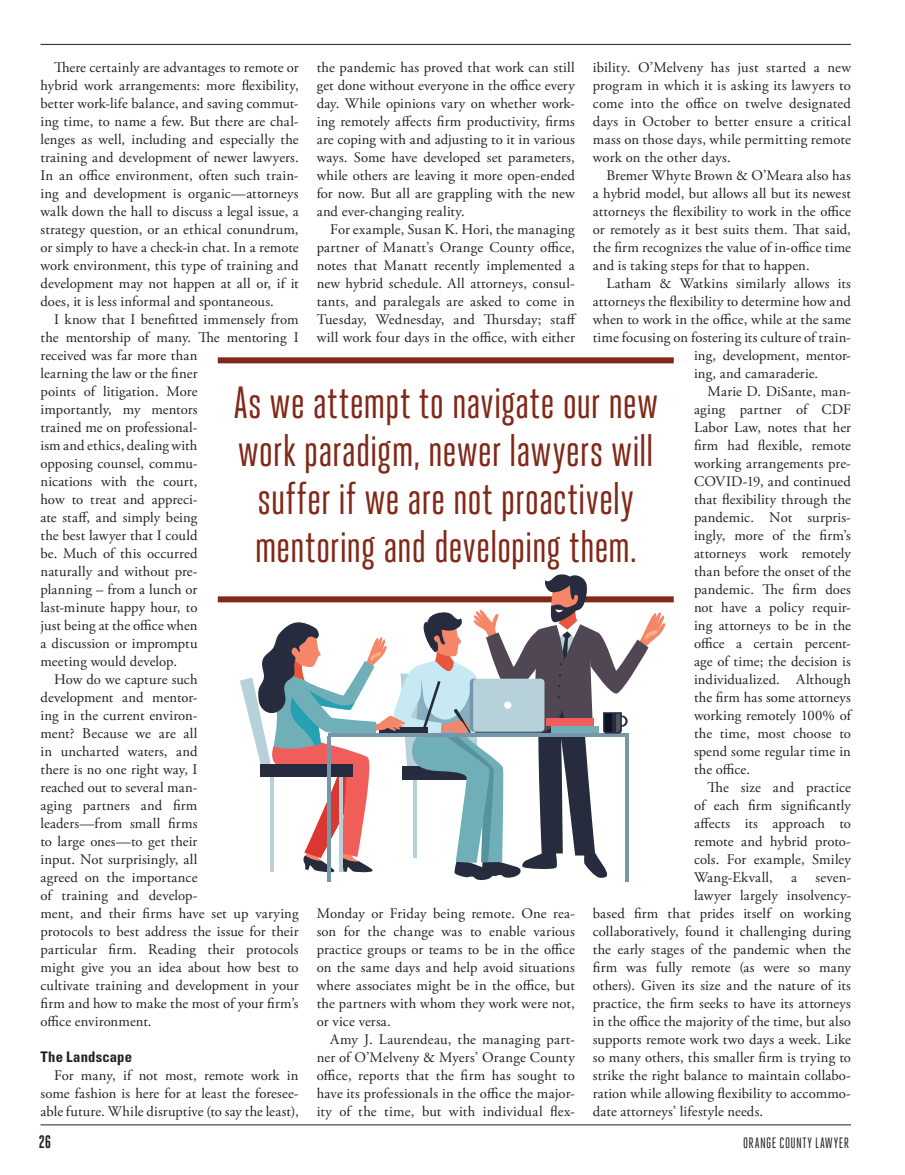
<style>
.page{position:relative;width:905px;height:1175px;background:#fff}
.page>*{position:absolute;margin:0;border:0;box-sizing:border-box;transform-origin:0 0}
.Pull_Quote{font:45px/48px "Heroic Condensed";letter-spacing:-.005em;color:#822819;text-align:center}
.t1{font:700 18px "Heroic Condensed";color:#231f20}
.t2{font:15px "Heroic Condensed";letter-spacing:.035em;color:#231f20}
.t3{font:14.7px/18px "Adobe Garamond Pro";letter-spacing:.01em;color:#231f20;text-align:justify}
.t4{font:700 condensed 14.7px "Univers LT Std";letter-spacing:.01em;color:#231f20}
</style>
<div class="page">
<hr style="left:40px;top:1124px;width:811px;height:1px;background:#231f20">
<hr style="left:40px;top:44px;width:810px;height:1px;background:#231f20">
<div style="left:218px;top:596px;width:455px;height:6px;background:#822819"></div>
<div style="left:218px;top:357px;width:455px;height:6px;background:#822819"></div>
<svg style="left:240px;top:574px;width:426px;height:307px"></svg>
<p class="t3" style="left:40px;top:59px;width:260px;text-indent:14px">There certainly are advantages to remote or hybrid work arrangements: more flexibility, better work-life balance, and saving commut&shy;ing time, to name a few. But there are chal&shy;lenges as well, including and especially the training and development of newer lawyers.<br>In an office environment, often such train&shy;ing and development is organic—attorneys walk down the hall to discuss a legal issue, a strategy question, or an ethical conundrum, or simply to have a check-in chat. In a remote work environment, this type of training and development may not happen at all or, if it does, it is less informal and spontaneous.</p>
<p class="t3" style="left:40px;top:311px;width:260px;text-align:left;text-indent:14px">I know that I benefitted immensely from the mentorship of many. The mentoring I received was far more than<br>learning the law or the finer<br>points of litigation. More<br>importantly, my mentors<br>trained me on professional-<br>ism and ethics, dealing with<br>opposing counsel, commu-<br>nications with the court,<br>how to treat and appreci-<br>ate staff, and simply being<br>the best lawyer that I could<br>be. Much of this occurred<br>naturally and without pre-<br>planning – from a lunch or<br>last-minute happy hour, to<br>just being at the office when<br>a discussion or impromptu<br>meeting would develop.</p>
<p class="t3" style="left:40px;top:671px;width:260px;text-align:left;text-indent:14px">How do we capture such<br>development and mentor-<br>ing in the current environ-<br>ment? Because we are all<br>in uncharted waters, and<br>there is no one right way, I<br>reached out to several man-<br>aging partners and firm<br>leaders—from small firms<br>to large ones—to get their<br>input. Not surprisingly, all<br>agreed on the importance<br>of training and develop-<br>ment, and their firms have set up varying protocols to best address the issue for their particular firm. Reading their protocols might give you an idea about how best to cultivate training and development in your firm and how to make the most of your firm’s office environment.</p>
<p class="t4" style="left:40px;top:1048px;width:93px">The Landscape</p>
<p class="t3" style="left:40px;top:1067px;width:260px;text-indent:14px">For many, if not most, remote work in some fashion is here for at least the foresee&shy;able future. While disruptive (to say the least),</p>
<p class="t3" style="left:317px;top:59px;width:260px">the pandemic has proved that work can still get done without everyone in the office every day. While opinions vary on whether work&shy;ing remotely affects firm productivity, firms are coping with and adjusting to it in various ways. Some have developed set parameters, while others are leaving it more open-ended for now. But all are grappling with the new and ever-changing reality.</p>
<p class="t3" style="left:317px;top:221px;width:261px;text-indent:14px">For example, Susan K. Hori, the managing partner of Manatt’s Orange County office, notes that Manatt recently implemented a new hybrid schedule. All attorneys, consul&shy;tants, and paralegals are asked to come in Tuesday, Wednesday, and Thursday; staff will work four days in the office, with either</p>
<p class="t3" style="left:593px;top:59px;width:260px">ibility. O’Melveny has just started a new program in which it is asking its lawyers to come into the office on twelve designated days in October to better ensure a critical mass on those days, while permitting remote work on the other days.</p>
<p class="t3" style="left:593px;top:167px;width:260px;text-indent:14px">Bremer Whyte Brown &amp; O’Meara also has a hybrid model, but allows all but its newest attorneys the flexibility to work in the office or remotely as it best suits them. That said, the firm recognizes the value of in-office time and is taking steps for that to happen.</p>
<p class="t3" style="left:606px;top:275px;width:246px">Latham &amp; Watkins similarly allows its</p>
<p class="t3" style="left:593px;top:293px;width:259px">attorneys the flexibility to determine how and</p>
<p class="t3" style="left:593px;top:311px;width:259px">when to work in the office, while at the same</p>
<p class="t3" style="left:593px;top:329px;width:260px">time focusing on fostering its culture of train-</p>
<p class="t3" style="left:694px;top:347px;width:158px">ing, development, mentor-</p>
<p class="t3" style="left:694px;top:365px;width:126px">ing, and camaraderie.</p>
<p class="t3" style="left:694px;top:383px;width:158px;text-indent:14px">Marie D. DiSante, man&shy;aging partner of CDF Labor Law, notes that her firm had flexible, remote working arrangements pre-COVID-19, and continued that flexibility through the pandemic. Not surpris&shy;ingly, more of the firm’s attorneys work remotely than before the onset of the pandemic. The firm does not have a policy requir&shy;ing attorneys to be in the office a certain percent&shy;age of time; the decision is individualized. Although the firm has some attorneys working remotely 100% of the time, most choose to spend some regular time in the office.</p>
<p class="t3" style="left:694px;top:779px;width:158px;text-indent:14px">The size and practice of each firm significantly affects its approach to remote and hybrid proto&shy;cols. For example, Smiley Wang-Ekvall,</p>
<p class="Pull_Quote" style="left:233px;top:379px;width:426px">As we attempt to navigate our new work paradigm, newer lawyers will suffer if we are not proactively mentoring and developing them.</p>
<p class="t3" style="left:791px;top:869px;width:7px">a</p>
<p class="t3" style="left:815px;top:869px;width:37px">seven-</p>
<p class="t3" style="left:694px;top:887px;width:158px">lawyer largely insolvency-</p>
<p class="t3" style="left:593px;top:905px;width:259px">based firm that prides itself on working</p>
<p class="t3" style="left:593px;top:923px;width:260px">collaboratively, found it challenging during</p>
<p class="t3" style="left:593px;top:941px;width:259px">the early stages of the pandemic when the</p>
<p class="t3" style="left:593px;top:959px;width:260px">firm was fully remote (as were so many</p>
<p class="t3" style="left:593px;top:977px;width:259px">others). Given its size and the nature of its</p>
<p class="t3" style="left:593px;top:995px;width:259px">practice, the firm seeks to have its attorneys</p>
<p class="t3" style="left:593px;top:1013px;width:259px">in the office the majority of the time, but also</p>
<p class="t3" style="left:593px;top:1031px;width:260px">supports remote work two days a week. Like</p>
<p class="t3" style="left:593px;top:1049px;width:259px">so many others, this smaller firm is trying to</p>
<p class="t3" style="left:593px;top:1067px;width:260px">strike the right balance to maintain collabo-</p>
<p class="t3" style="left:593px;top:1085px;width:260px">ration while allowing flexibility to accommo-</p>
<p class="t3" style="left:593px;top:1103px;width:172px">date attorneys’ lifestyle needs.</p>
<p class="t3" style="left:317px;top:905px;width:260px">Monday or Friday being remote. One rea&shy;son for the change was to enable various practice groups or teams to be in the office on the same days and help avoid situations where associates might be in the office, but the partners with whom they work were not, or vice versa.</p>
<p class="t3" style="left:317px;top:1031px;width:260px;text-indent:14px">Amy J. Laurendeau, the managing part&shy;ner of O’Melveny &amp; Myers’ Orange County office, reports that the firm has sought to have its professionals in the office the major&shy;ity of the time, but with individual flex-</p>
<p class="t1" style="left:39px;top:1131px;width:14px">26</p>
<p class="t2" style="left:743px;top:1134px;width:107px">ORANGE COUNTY LAWYER</p>
</div>
